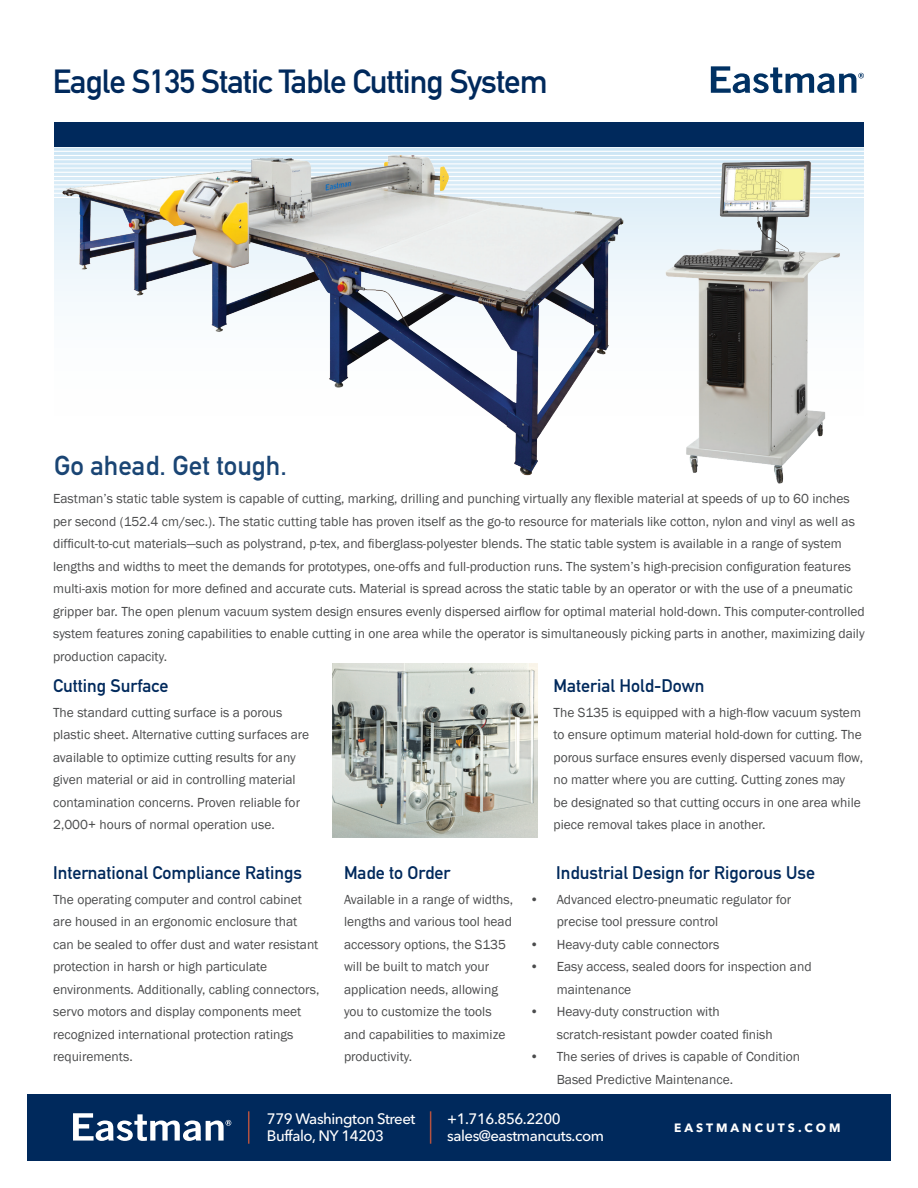
<style>
.page{position:relative;width:918px;height:1188px;background:#fff}
.page>*{position:absolute;margin:0;border:0;box-sizing:border-box;transform-origin:0 0}
.t1{font:33px "DIN Mittelschrift Std";letter-spacing:-.03em;color:#00295c}
.t2{font:27px "DIN Mittelschrift Std";color:#1a4574}
.t3{font:18px "DIN Mittelschrift Std";color:#00295c}
.t4{font:500 15px/17px "Avenir Next LT Pro";letter-spacing:-.03em;color:#fff}
.t5{font:13.5px/22.5px "Franklin Gothic";color:#4b4c4d}
.t6{font:700 12px "Avenir Next LT Pro";letter-spacing:.25em;color:#fff}
</style>
<div class="page">
<div style="left:54px;top:131px;width:810px;height:392px;background:linear-gradient(to bottom,#dcedf7,#fff)"></div>
<hr style="left:27px;top:147px;width:864px;height:1px;background:#fff">
<hr style="left:27px;top:151px;width:864px;height:1px;background:#fff">
<hr style="left:27px;top:155px;width:864px;height:1px;background:#fff">
<hr style="left:27px;top:159px;width:864px;height:1px;background:#fff">
<hr style="left:27px;top:163px;width:864px;height:1px;background:#fff">
<hr style="left:27px;top:168px;width:864px;height:1px;background:#fff">
<hr style="left:27px;top:172px;width:864px;height:1px;background:#fff">
<hr style="left:27px;top:176px;width:864px;height:1px;background:#fff">
<hr style="left:27px;top:180px;width:864px;height:1px;background:#fff">
<hr style="left:27px;top:184px;width:864px;height:1px;background:#fff">
<hr style="left:27px;top:188px;width:864px;height:2px;background:#fff">
<hr style="left:27px;top:193px;width:864px;height:1px;background:#fff">
<hr style="left:27px;top:197px;width:864px;height:1px;background:#fff">
<div style="left:27px;top:1094px;width:864px;height:67px;background:#00295c"></div>
<hr style="left:430px;top:1111px;width:1px;height:33px;background:#b45240">
<hr style="left:248px;top:1111px;width:1px;height:33px;background:#b45240">
<svg style="left:73px;top:1113px;width:158px;height:28px"></svg>
<svg style="left:711px;top:66px;width:153px;height:27px"></svg>
<div style="left:54px;top:123px;width:810px;height:24px;background:#00295c"></div>
<img style="left:658px;top:147px;width:202px;height:338px">
<img style="left:54px;top:150px;width:583px;height:327px">
<img style="left:332px;top:663px;width:205px;height:175px">
<h1 class="t1" style="left:53px;top:62px;width:497px">Eagle S135 Static Table Cutting System</h1>
<h2 class="t2" style="left:54px;top:450px;width:234px">Go ahead. Get tough.</h2>
<p class="t5" style="left:53px;top:488px;width:813px">Eastman’s static table system is capable of cutting, marking, drilling and punching virtually any flexible material at speeds of up to 60 inches per second (152.4 cm/sec.). The static cutting table has proven itself as the go-to resource for materials like cotton, nylon and vinyl as well as difficult-to-cut materials—such as polystrand, p-tex, and fiberglass-polyester blends. The static table system is available in a range of system lengths and widths to meet the demands for prototypes, one-offs and full-production runs. The system’s high-precision configuration features multi-axis motion for more defined and accurate cuts. Material is spread across the static table by an operator or with the use of a pneumatic gripper bar. The open plenum vacuum system design ensures evenly dispersed airflow for optimal material hold-down. This computer-controlled system features zoning capabilities to enable cutting in one area while the operator is simultaneously picking parts in another, maximizing daily production capacity.</p>
<h3 class="t3" style="left:554px;top:675px;width:152px">Material Hold-Down</h3>
<p class="t5" style="left:554px;top:702px;width:311px">The S135 is equipped with a high-flow vacuum system to ensure optimum material hold-down for cutting. The porous surface ensures evenly dispersed vacuum flow, no matter where you are cutting. Cutting zones may<br>be designated so that cutting occurs in one area while piece removal takes place in another.</p>
<h3 class="t3" style="left:53px;top:675px;width:117px">Cutting Surface</h3>
<p class="t5" style="left:53px;top:702px;width:258px">The standard cutting surface is a porous plastic sheet. Alternative cutting surfaces are available to optimize cutting results for any given material or aid in controlling material contamination concerns. Proven reliable for 2,000+ hours of normal operation use.</p>
<h3 class="t3" style="left:53px;top:862px;width:251px">International Compliance Ratings</h3>
<p class="t5" style="left:53px;top:888px;width:268px">The operating computer and control cabinet are housed in an ergonomic enclosure that can be sealed to offer dust and water resistant protection in harsh or high particulate environments. Additionally, cabling connectors, servo motors and display components meet recognized international protection ratings requirements.</p>
<h3 class="t3" style="left:344px;top:862px;width:108px">Made to Order</h3>
<p class="t5" style="left:344px;top:888px;width:171px">Available in a range of widths, lengths and various tool head accessory options, the S135 will be built to match your application needs, allowing you to customize the tools and capabilities to maximize productivity.</p>
<h3 class="t3" style="left:556px;top:862px;width:261px">Industrial Design for Rigorous Use</h3>
<p class="t5" style="left:557px;top:888px;width:236px;text-indent:-27px">• Advanced electro-pneumatic regulator for precise tool pressure control</p>
<p class="t5" style="left:530px;top:933px;width:191px">• Heavy-duty cable connectors</p>
<p class="t5" style="left:557px;top:956px;width:256px;text-indent:-27px">• Easy access, sealed doors for inspection and maintenance</p>
<p class="t5" style="left:557px;top:1001px;width:218px;text-indent:-27px">• Heavy-duty construction with scratch-resistant powder coated finish</p>
<p class="t5" style="left:557px;top:1046px;width:245px;text-indent:-27px">• The series of drives is capable of Condition<br>Based Predictive Maintenance.</p>
<p class="t4" style="left:267px;top:1110px;width:150px">779 Washington Street<br>Buffalo, NY 14203</p>
<p class="t4" style="left:447px;top:1110px;width:158px">+1.716.856.2200 sales@eastmancuts.com</p>
<p class="t6" style="left:674px;top:1121px;width:168px">EASTMANCUTS.COM</p>
</div>
